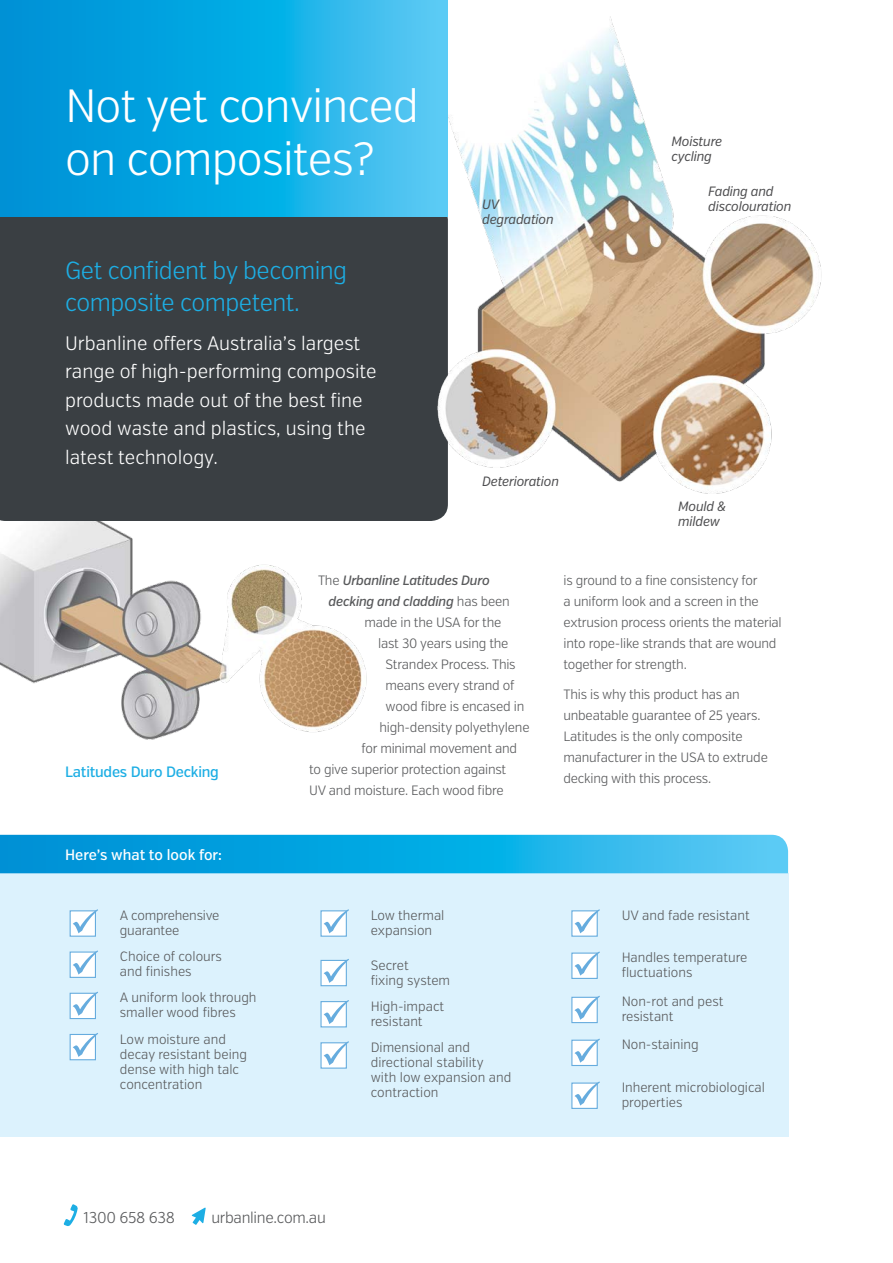
<style>
.page{position:relative;width:893px;height:1263px;background:#fff}
.page>*{position:absolute;margin:0;border:0;box-sizing:border-box;transform-origin:0 0}
.t1{font:300 46.5px/52.5px "Verb Cond";letter-spacing:-.02em;color:#fff}
.t2{font:300 24.75px/31.5px "Verb Cond";letter-spacing:-.02em;color:#1daee4}
.t3{font:300 19.5px/28.5px "Verb Cond";color:#fff}
.t4{font:300 15.6px "Verb Cond";letter-spacing:-.02em;color:#58595b}
.t5{font:500 15px "Verb Cond";letter-spacing:-.015em;color:#1daee4}
.t6{font:500 15px "Verb Cond";color:#fff}
.t7{font:300 13.5px/15px "Verb Cond";letter-spacing:-.015em;color:#58595b}
.t8{font:italic 13.5px/15px "Verb Cond";letter-spacing:-.015em;color:#4d4d4f}
.t9{font:italic 500 13.5px "Verb Cond";letter-spacing:-.015em;color:#58595b}
.s1{font-weight:300;font-style:normal}
</style>
<div class="page">
<svg style="left:64px;top:1204px;width:14px;height:22px"></svg>
<svg style="left:192px;top:1207px;width:14px;height:18px"></svg>
<img style="left:0;top:521px;width:367px;height:219px">
<div style="left:0;top:217px;width:448px;height:304px;background:#3a3f43"></div>
<img style="left:437px;top:17px;width:385px;height:479px">
<svg style="left:0;top:0;width:448px;height:217px;background:#15aae3"></svg>
<div style="left:0;top:873px;width:788px;height:264px;background:#dcf2fd"></div>
<div style="left:70px;top:910px;width:26px;height:27px;background:#fff;border:1px solid #66acde"></div>
<svg style="left:73px;top:909px;width:25px;height:24px"></svg>
<div style="left:70px;top:951px;width:26px;height:27px;background:#fff;border:1px solid #66acde"></div>
<svg style="left:73px;top:950px;width:25px;height:24px"></svg>
<div style="left:70px;top:993px;width:26px;height:26px;background:#fff;border:1px solid #66acde"></div>
<svg style="left:73px;top:991px;width:25px;height:25px"></svg>
<div style="left:70px;top:1034px;width:26px;height:26px;background:#fff;border:1px solid #66acde"></div>
<svg style="left:73px;top:1033px;width:25px;height:24px"></svg>
<div style="left:320px;top:910px;width:27px;height:27px;background:#fff;border:1px solid #66acde"></div>
<svg style="left:324px;top:909px;width:25px;height:24px"></svg>
<div style="left:320px;top:960px;width:27px;height:26px;background:#fff;border:1px solid #66acde"></div>
<svg style="left:324px;top:959px;width:25px;height:24px"></svg>
<div style="left:320px;top:1001px;width:27px;height:26px;background:#fff;border:1px solid #66acde"></div>
<svg style="left:324px;top:1000px;width:25px;height:24px"></svg>
<div style="left:320px;top:1042px;width:27px;height:27px;background:#fff;border:1px solid #66acde"></div>
<svg style="left:324px;top:1041px;width:25px;height:24px"></svg>
<div style="left:571px;top:910px;width:27px;height:27px;background:#fff;border:1px solid #66acde"></div>
<svg style="left:574px;top:909px;width:26px;height:24px"></svg>
<div style="left:571px;top:952px;width:27px;height:27px;background:#fff;border:1px solid #66acde"></div>
<svg style="left:574px;top:951px;width:26px;height:25px"></svg>
<div style="left:571px;top:997px;width:27px;height:26px;background:#fff;border:1px solid #66acde"></div>
<svg style="left:574px;top:996px;width:26px;height:24px"></svg>
<div style="left:571px;top:1040px;width:27px;height:26px;background:#fff;border:1px solid #66acde"></div>
<svg style="left:574px;top:1038px;width:26px;height:25px"></svg>
<div style="left:571px;top:1082px;width:27px;height:27px;background:#fff;border:1px solid #66acde"></div>
<svg style="left:574px;top:1081px;width:26px;height:24px"></svg>
<svg style="left:0;top:835px;width:788px;height:38px;background:#15abe4"></svg>
<h1 class="t1" style="left:65px;top:81px;width:355px">Not yet convinced on composites?</h1>
<h2 class="t2" style="left:65px;top:255px;width:283px">Get confident by becoming composite competent.</h2>
<h3 class="t3" style="left:65px;top:329px;width:313px">Urbanline offers Australia’s largest range of high-performing composite products made out of the best fine wood waste and plastics, using the latest technology.</h3>
<p class="t8" style="left:482px;top:197px;width:73px">UV degradation</p>
<p class="t8" style="left:482px;top:474px;width:78px">Deterioration</p>
<p class="t8" style="left:671px;top:134px;width:52px">Moisture cycling</p>
<p class="t8" style="left:708px;top:184px;width:85px">Fading and discolouration</p>
<p class="t8" style="left:678px;top:499px;width:49px">Mould &amp; mildew</p>
<p class="t5" style="left:65px;top:763px;width:155px">Latitudes Duro Decking</p>
<p class="t6" style="left:65px;top:846px;width:158px">Here’s what to look for:</p>
<p class="t7" style="left:120px;top:908px;width:101px">A comprehensive guarantee</p>
<p class="t7" style="left:120px;top:949px;width:104px">Choice of colours and finishes</p>
<p class="t7" style="left:120px;top:990px;width:138px">A uniform look through smaller wood fibres</p>
<p class="t7" style="left:120px;top:1032px;width:129px">Low moisture and decay resistant being dense with high talc concentration</p>
<p class="t9" style="left:318px;top:572px;width:173px"><span class="s1">The</span> Urbanline Latitudes Duro</p>
<p class="t9" style="left:328px;top:593px;width:183px">decking and cladding <span class="s1">has been</span></p>
<p class="t7" style="left:364px;top:615px;width:138px">made in the USA for the</p>
<p class="t7" style="left:378px;top:636px;width:132px">last 30 years using the</p>
<p class="t7" style="left:385px;top:657px;width:132px">Strandex Process. This</p>
<p class="t7" style="left:385px;top:678px;width:131px">means every strand of</p>
<p class="t7" style="left:385px;top:699px;width:140px">wood fibre is encased in</p>
<p class="t7" style="left:379px;top:720px;width:152px">high-density polyethylene</p>
<p class="t7" style="left:362px;top:741px;width:157px">for minimal movement and</p>
<p class="t7" style="left:309px;top:762px;width:199px">to give superior protection against</p>
<p class="t7" style="left:309px;top:783px;width:196px">UV and moisture. Each wood fibre</p>
<p class="t7" style="left:563px;top:570px;width:220px;line-height:21px">is ground to a fine consistency for<br>a uniform look and a screen in the extrusion process orients the material into rope-like strands that are wound together for strength.</p>
<p class="t7" style="left:563px;top:684px;width:206px;line-height:21px">This is why this product has an unbeatable guarantee of 25 years.<br>Latitudes is the only composite manufacturer in the USA to extrude decking with this process.</p>
<p class="t7" style="left:371px;top:908px;width:75px">Low thermal expansion</p>
<p class="t7" style="left:371px;top:957px;width:81px">Secret<br>fixing system</p>
<p class="t7" style="left:371px;top:999px;width:75px">High-impact resistant</p>
<p class="t7" style="left:371px;top:1040px;width:142px">Dimensional and directional stability with low expansion and contraction</p>
<p class="t7" style="left:622px;top:908px;width:130px">UV and fade resistant</p>
<p class="t7" style="left:622px;top:950px;width:127px">Handles temperature fluctuations</p>
<p class="t7" style="left:622px;top:994px;width:103px">Non-rot and pest resistant</p>
<p class="t7" style="left:622px;top:1037px;width:79px">Non-staining</p>
<p class="t7" style="left:622px;top:1080px;width:145px">Inherent microbiological properties</p>
<p class="t4" style="left:84px;top:1208px;width:93px">1300 658 638</p>
<p class="t4" style="left:211px;top:1208px;width:116px">urbanline.com.au</p>
</div>
